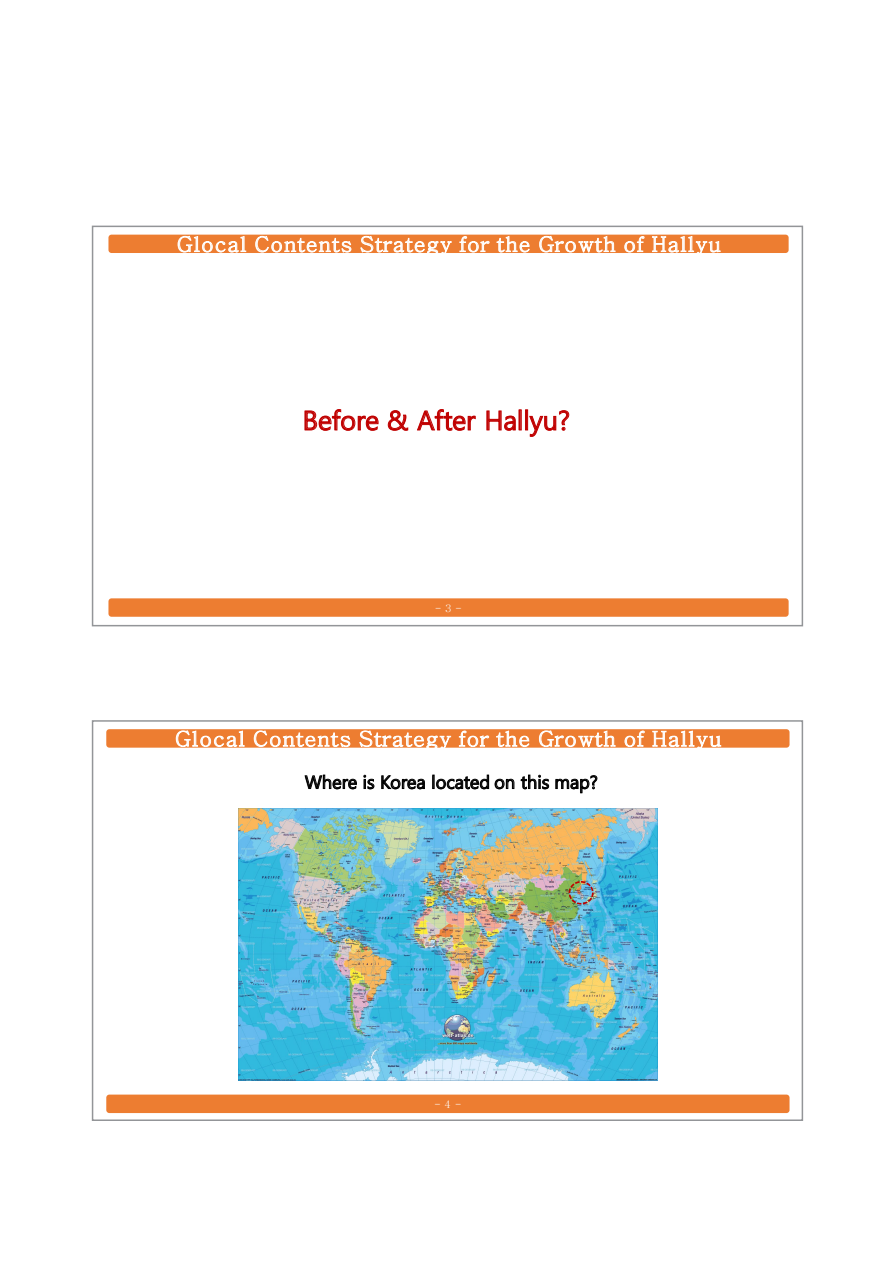
<style>
.page{position:relative;width:893px;height:1263px;background:#fff}
.page>*{position:absolute;margin:0;border:0;box-sizing:border-box;transform-origin:0 0}
.t1{font:26.4px "Malgun Gothic";letter-spacing:-.005em;color:#c00000}
.t2{font:20.7px "HY Batang";letter-spacing:.025em;color:#fff}
.t3{font:20.55px "HY Batang";letter-spacing:.025em;color:#fff}
.t4{font:17.7px "Malgun Gothic";color:#000}
.t5{font:10.35px "HY Batang";color:#fff;scale:1.06 1}
</style>
<div class="page">
<div style="left:106px;top:1094px;width:683px;height:19px;background:#ed7d31"></div>
<img style="left:238px;top:808px;width:420px;height:273px">
<svg style="left:568px;top:880px;width:26px;height:25px"></svg>
<svg style="left:305px;top:774px;width:52px;height:15px"></svg>
<svg style="left:363px;top:775px;width:11px;height:14px"></svg>
<svg style="left:381px;top:775px;width:44px;height:14px"></svg>
<svg style="left:433px;top:774px;width:56px;height:15px"></svg>
<svg style="left:495px;top:779px;width:19px;height:10px"></svg>
<svg style="left:521px;top:774px;width:28px;height:15px"></svg>
<svg style="left:555px;top:775px;width:42px;height:18px"></svg>
<svg style="left:106px;top:729px;width:683px;height:19px;background:#f0985c"></svg>
<svg style="left:108px;top:598px;width:681px;height:19px;background:#ed8138"></svg>
<svg style="left:108px;top:235px;width:681px;height:18px;background:#f09659"></svg>
<svg style="left:304px;top:409px;width:75px;height:22px"></svg>
<svg style="left:388px;top:410px;width:20px;height:21px"></svg>
<svg style="left:417px;top:409px;width:59px;height:22px"></svg>
<svg style="left:486px;top:410px;width:30px;height:21px"></svg>
<div style="left:519px;top:409px;width:3px;height:21px;border:1px solid #c00000"></div>
<div style="left:525px;top:409px;width:3px;height:21px;border:1px solid #c00000"></div>
<svg style="left:529px;top:410px;width:41px;height:27px"></svg>
<div style="left:92px;top:226px;width:711px;height:400px;border:2px solid #939598"></div>
<div style="left:92px;top:720px;width:711px;height:401px;border:2px solid #939598"></div>
<p class="t3" style="left:177px;top:234px;width:545px">Glocal Contents Strategy for the Growth of Hallyu</p>
<p class="t1" style="left:303px;top:405px;width:269px">Before &amp; After Hallyu?</p>
<p class="t2" style="left:175px;top:728px;width:548px">Glocal Contents Strategy for the Growth of Hallyu</p>
<p class="t4" style="left:305px;top:772px;width:294px">Where is Korea located on this map?</p>
<p class="t5" style="left:434px;top:1099px;width:27px">-4-</p>
</div>
